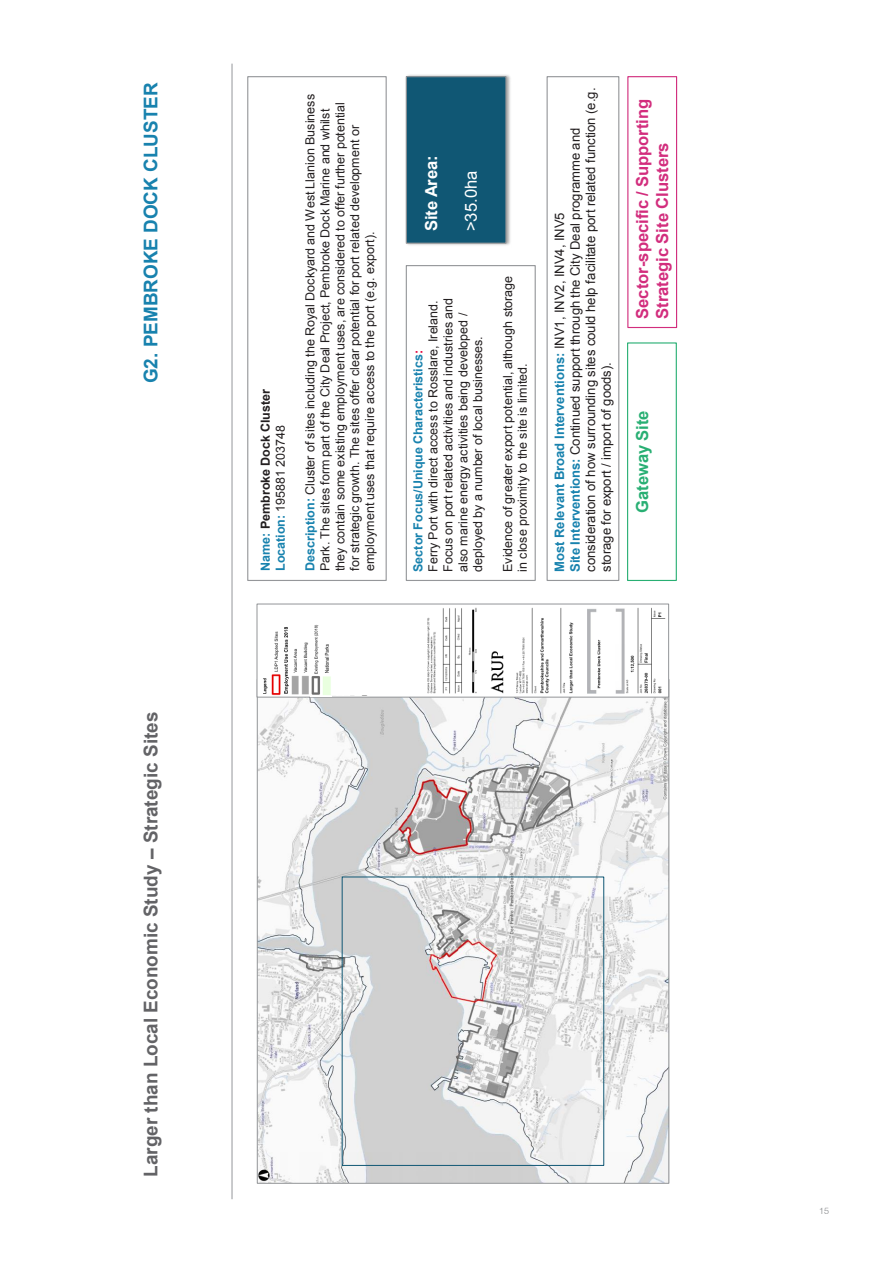
<style>
.page{position:relative;width:893px;height:1263px;background:#fff}
.page>*{position:absolute;margin:0;border:0;box-sizing:border-box;transform-origin:0 0}
.t1{font:700 18.9px "Arial";color:#636366}
.t2{font:700 18.9px "Arial";color:#1882ae}
.t3{font:700 16.65px/19.8px "Arial";color:#d22d7d}
.t4{font:700 16.65px "Arial";color:#28af73}
.t5{font:700 16.65px "Arial";color:#fff}
.t6{font:16.65px "Arial";color:#fff}
.t7{font:13.05px/15.6px "Arial";color:#231f20}
.t8{font:12.45px/14.9px "Arial";color:#231f20}
.t9{font:700 12.45px/14.9px "Arial";color:#231f20}
.t10{font:300 9px "Helvetica Neue LT";color:#808285}
.s1{color:#1882ae}
.s2{font-weight:400}
.s3{font-weight:700;color:#1882ae}
.s4{font-weight:700;color:#e4003a}
</style>
<div class="page">
<hr style="left:232px;top:64px;width:1px;height:1135px;background:#95979a">
<div style="left:247px;top:76px;width:140px;height:505px;border:1px solid #95979a"></div>
<div style="left:406px;top:265px;width:130px;height:316px;border:1px solid #95979a"></div>
<div style="left:627px;top:342px;width:50px;height:239px;border:1px solid #28af73"></div>
<img style="left:405px;top:74px;width:106px;height:171px">
<div style="left:406px;top:77px;width:100px;height:166px;background:#105774"></div>
<div style="left:406px;top:76px;width:100px;height:168px;border:1px solid #939598"></div>
<div style="left:547px;top:76px;width:72px;height:505px;border:1px solid #95979a"></div>
<div style="left:627px;top:76px;width:50px;height:252px;border:1px solid #d22d7d"></div>
<img style="left:259px;top:697px;width:408px;height:485px">
<img style="left:427px;top:607px;width:239px;height:87px">
<div style="left:257px;top:604px;width:412px;height:93px;border:1px solid #939598"></div>
<img style="left:260px;top:627px;width:50px;height:69px">
<img style="left:310px;top:625px;width:21px;height:71px">
<div style="left:342px;top:876px;width:262px;height:290px;border:1px solid #105774"></div>
<h1 class="t2" style="left:139px;top:383px;width:302px;rotate:-90deg">G2. PEMBROKE DOCK CLUSTER</h1>
<h1 class="t1" style="left:139px;top:1177px;width:466px;rotate:-90deg">Larger than Local Economic Study – Strategic Sites</h1>
<p class="t9" style="left:258px;top:571px;width:184px;rotate:-90deg"><span class="s1">Name:</span> Pembroke Dock Cluster<br><span class="s1">Location:</span> <span class="s2">195881 203748</span></p>
<p class="t8" style="left:303px;top:571px;width:478px;rotate:-90deg"><span class="s3">Description:</span> Cluster of sites including the Royal Dockyard and West Llanion Business Park. The sites form part of the City Deal Project, Pembroke Dock Marine and whilst they contain some existing employment uses, are considered to offer further potential for strategic growth. The sites offer clear potential for port related development or employment uses that require access to the port (e.g. export).</p>
<h2 class="t5" style="left:420px;top:231px;width:78px;rotate:-90deg">Site Area:</h2>
<h2 class="t6" style="left:460px;top:231px;width:62px;rotate:-90deg">&gt;35.0ha</h2>
<p class="t8" style="left:411px;top:572px;width:275px;rotate:-90deg"><span class="s3">Sector Focus/Unique Characteristics</span><span class="s4">:<br></span>Ferry Port with direct access to Rosslare, Ireland.<br>Focus on port related activities and industries and also marine energy activities being developed / deployed by a number of local businesses.</p>
<p class="t8" style="left:500px;top:572px;width:298px;rotate:-90deg">Evidence of greater export potential, although storage in close proximity to the site is limited.</p>
<p class="t7" style="left:552px;top:572px;width:486px;rotate:-90deg"><span class="s3">Most Relevant Broad Interventions:</span> INV1, INV2, INV4, INV5<br><span class="s3">Site Interventions:</span> Continued support through the City Deal programme and consideration of how surrounding sites could help facilitate port related function (e.g. storage for export / import of goods).</p>
<h2 class="t3" style="left:633px;top:319px;width:222px;rotate:-90deg">Sector-specific / Supporting<br>Strategic Site Clusters</h2>
<h2 class="t4" style="left:631px;top:513px;width:104px;rotate:-90deg">Gateway Site</h2>
<p class="t10" style="left:819px;top:1205px;width:12px">15</p>
</div>
